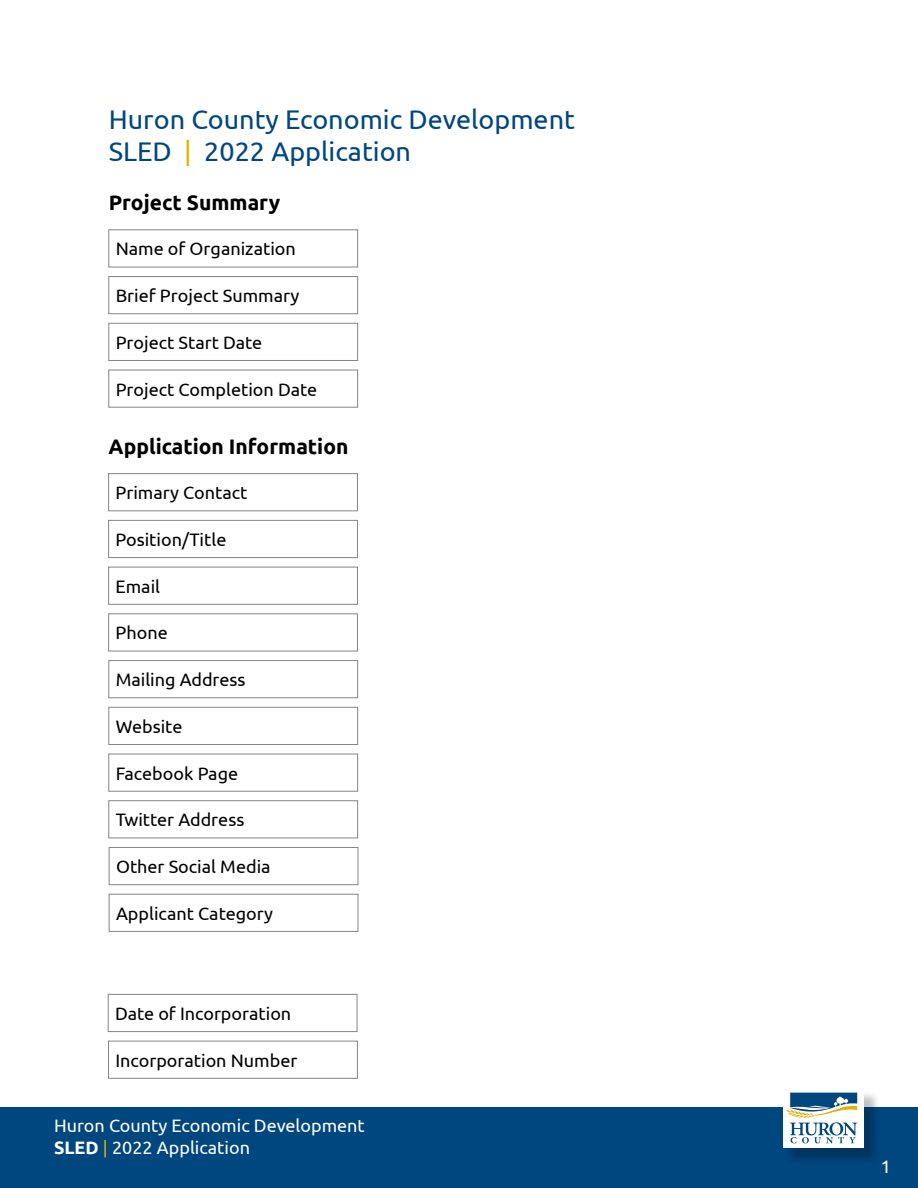
<style>
.page{position:relative;width:918px;height:1188px;background:#fff}
.page>*{position:absolute;margin:0;border:0;box-sizing:border-box;transform-origin:0 0}
.Heading_02{font:27px "Ubuntu";color:#00467f}
.Heading_03{font:700 21px "Ubuntu";color:#000}
.Body{font:18px "Ubuntu";color:#000}
.t1{font:18px/21.6px "Ubuntu";color:#fff}
.s1{color:#deb407}
.s2{font-weight:700}
</style>
<div class="page">
<div style="left:0;top:1107px;width:918px;height:81px;background:#00467f"></div>
<div style="left:786px;top:1090px;width:95px;height:75px;background:#000;opacity:.25"></div>
<div style="left:783px;top:1088px;width:81px;height:60px;background:#fff"></div>
<svg style="left:786px;top:1093px;width:71px;height:50px"></svg>
<div style="left:108px;top:473px;width:250px;height:38px;border:1px solid #858585"></div>
<div style="left:109px;top:660px;width:249px;height:38px;border:1px solid #858585"></div>
<div style="left:109px;top:276px;width:249px;height:38px;border:1px solid #858585"></div>
<div style="left:108px;top:520px;width:250px;height:38px;border:1px solid #858585"></div>
<div style="left:109px;top:707px;width:249px;height:38px;border:1px solid #858585"></div>
<div style="left:109px;top:847px;width:249px;height:38px;border:1px solid #858585"></div>
<div style="left:108px;top:1041px;width:250px;height:37px;border:1px solid #858585"></div>
<div style="left:109px;top:323px;width:249px;height:38px;border:1px solid #858585"></div>
<div style="left:108px;top:567px;width:250px;height:37px;border:1px solid #858585"></div>
<div style="left:109px;top:754px;width:249px;height:37px;border:1px solid #858585"></div>
<div style="left:109px;top:894px;width:249px;height:38px;border:1px solid #858585"></div>
<div style="left:109px;top:801px;width:249px;height:37px;border:1px solid #858585"></div>
<div style="left:108px;top:994px;width:249px;height:38px;border:1px solid #858585"></div>
<p class="Heading_02" style="left:109px;top:103px;width:468px">Huron County Economic Development</p>
<p class="Heading_02" style="left:109px;top:135px;width:304px">SLED <span class="s1">|</span> 2022 Application</p>
<p class="Heading_03" style="left:109px;top:190px;width:173px">Project Summary</p>
<p class="Body" style="left:116px;top:238px;width:182px">Name of Organization</p>
<p class="Body" style="left:116px;top:285px;width:185px">Brief Project Summary</p>
<p class="Body" style="left:116px;top:332px;width:148px">Project Start Date</p>
<p class="Body" style="left:116px;top:378px;width:203px">Project Completion Date</p>
<p class="Heading_03" style="left:109px;top:433px;width:241px">Application Information</p>
<p class="Body" style="left:116px;top:482px;width:133px">Primary Contact</p>
<p class="Body" style="left:116px;top:529px;width:112px">Position/Title</p>
<p class="Body" style="left:116px;top:575px;width:46px">Email</p>
<p class="Body" style="left:116px;top:622px;width:54px">Phone</p>
<p class="Body" style="left:116px;top:669px;width:131px">Mailing Address</p>
<p class="Body" style="left:116px;top:716px;width:68px">Website</p>
<p class="Body" style="left:116px;top:762px;width:124px">Facebook Page</p>
<p class="Body" style="left:116px;top:809px;width:130px">Twitter Address</p>
<p class="Body" style="left:116px;top:856px;width:156px">Other Social Media</p>
<p class="Body" style="left:116px;top:902px;width:159px">Applicant Category</p>
<p class="Body" style="left:115px;top:1003px;width:178px">Date of Incorporation</p>
<p class="Body" style="left:115px;top:1049px;width:183px">Incorporation Number</p>
<p class="t1" style="left:54px;top:1114px;width:312px">Huron County Economic Development<br><span class="s2">SLED</span> <span class="s1">|</span> 2022 Application</p>
<p class="t1" style="left:881px;top:1156px;width:12px">1</p>
</div>
